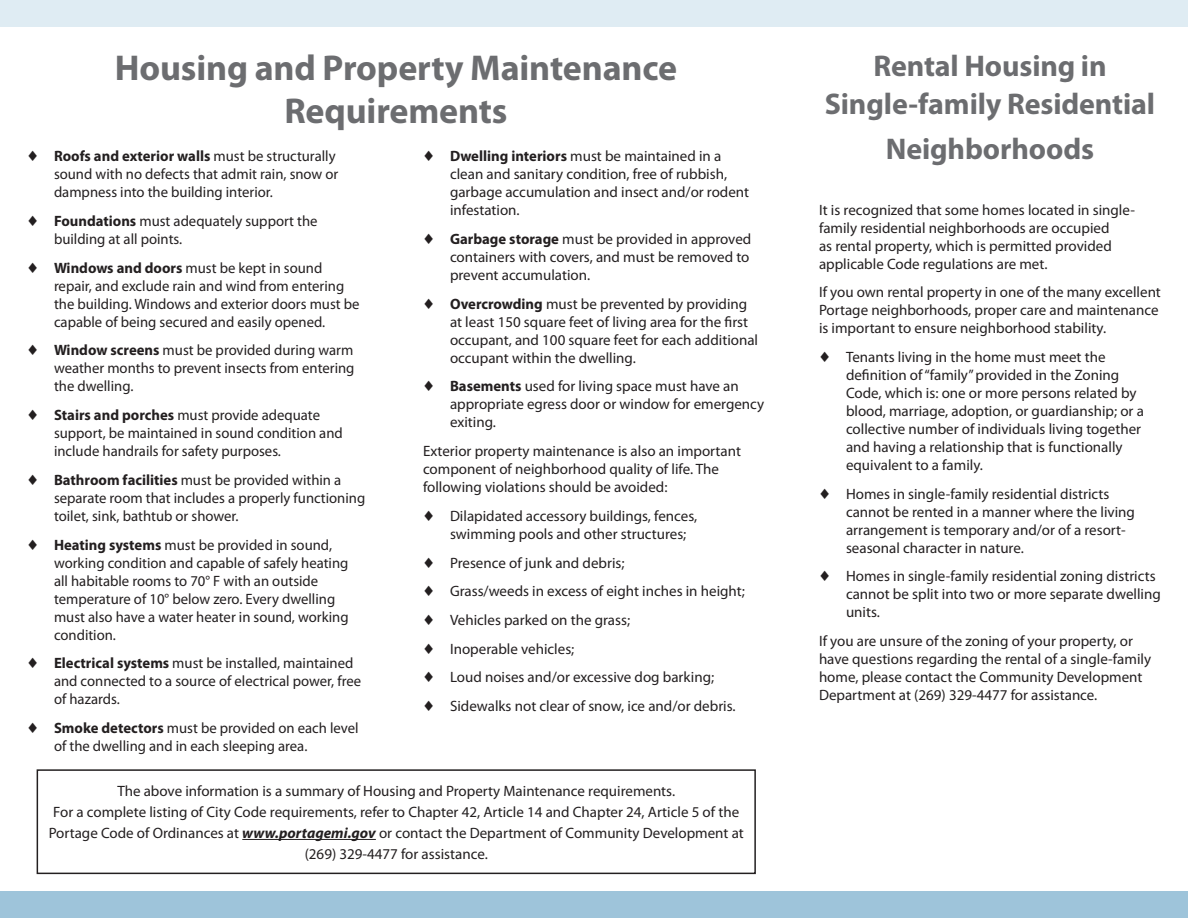
<style>
.page{position:relative;width:1188px;height:918px;background:#fff}
.page>*{position:absolute;margin:0;border:0;box-sizing:border-box;transform-origin:0 0}
.Headline{font:700 36px/43.2px "Myriad Pro";letter-spacing:-.005em;color:#6c6d70;text-align:center}
.Headline-2{font:700 30px/45px "Myriad Pro";letter-spacing:-.005em;color:#6c6d70;text-align:center}
.Body_Text{font:15px/18px "Myriad Pro";color:#231f20}
.s1{font-weight:700}
.s2{font-weight:700;font-style:italic}
</style>
<div class="page">
<div style="left:0;top:892px;width:1188px;height:26px;background:#9ec4da"></div>
<div style="left:0;top:0;width:1188px;height:26px;background:#dfecf3"></div>
<hr style="left:242px;top:839px;width:134px;height:1px;background:#231f20">
<div style="left:37px;top:769px;width:719px;height:105px;border:2px solid #231f20"></div>
<p class="Headline" style="left:115px;top:45px;width:564px">Housing and Property Maintenance<br>Requirements</p>
<p class="Body_Text" style="left:54px;top:147px;width:286px;text-indent:-27px">♦ <span class="s1">Roofs and exterior walls</span> must be structurally sound with no defects that admit rain, snow or dampness into the building interior.</p>
<p class="Body_Text" style="left:54px;top:212px;width:265px;text-indent:-27px">♦ <span class="s1">Foundations</span> must adequately support the building at all points.</p>
<p class="Body_Text" style="left:54px;top:258px;width:307px;text-indent:-27px">♦ <span class="s1">Windows and doors</span> must be kept in sound repair, and exclude rain and wind from entering the building. Windows and exterior doors must be capable of being secured and easily opened.</p>
<p class="Body_Text" style="left:54px;top:341px;width:302px;text-align:justify;text-indent:-27px">♦ <span class="s1">Window screens</span> must be provided during warm weather months to prevent insects from entering the dwelling.</p>
<p class="Body_Text" style="left:54px;top:406px;width:290px;text-indent:-27px">♦ <span class="s1">Stairs and porches</span> must provide adequate support, be maintained in sound condition and include handrails for safety purposes.</p>
<p class="Body_Text" style="left:54px;top:471px;width:313px;text-indent:-27px">♦ <span class="s1">Bathroom facilities</span> must be provided within a separate room that includes a properly functioning toilet, sink, bathtub or shower.</p>
<p class="Body_Text" style="left:54px;top:535px;width:296px;text-indent:-27px">♦ <span class="s1">Heating systems</span> must be provided in sound, working condition and capable of safely heating all habitable rooms to 70° F with an outside temperature of 10° below zero. Every dwelling must also have a water heater in sound, working condition.</p>
<p class="Body_Text" style="left:54px;top:654px;width:309px;text-indent:-27px">♦ <span class="s1">Electrical systems</span> must be installed, maintained and connected to a source of electrical power, free of hazards.</p>
<p class="Body_Text" style="left:54px;top:719px;width:306px;text-indent:-27px">♦ <span class="s1">Smoke detectors</span> must be provided on each level of the dwelling and in each sleeping area.</p>
<p class="Body_Text" style="left:450px;top:147px;width:301px;text-indent:-27px">♦ <span class="s1">Dwelling interiors</span> must be maintained in a clean and sanitary condition, free of rubbish, garbage accumulation and insect and/or rodent infestation.</p>
<p class="Body_Text" style="left:450px;top:230px;width:303px;text-align:justify;text-indent:-27px">♦ <span class="s1">Garbage storage</span> must be provided in approved containers with covers, and must be removed to prevent accumulation.</p>
<p class="Body_Text" style="left:450px;top:294px;width:310px;text-indent:-27px">♦ <span class="s1">Overcrowding</span> must be prevented by providing at least 150 square feet of living area for the first occupant, and 100 square feet for each additional occupant within the dwelling.</p>
<p class="Body_Text" style="left:450px;top:377px;width:316px;text-indent:-27px">♦ <span class="s1">Basements</span> used for living space must have an appropriate egress door or window for emergency exiting.</p>
<p class="Body_Text" style="left:423px;top:442px;width:319px">Exterior property maintenance is also an important component of neighborhood quality of life. The following violations should be avoided:</p>
<p class="Body_Text" style="left:450px;top:507px;width:249px;text-indent:-27px">♦ Dilapidated accessory buildings, fences, swimming pools and other structures;</p>
<p class="Body_Text" style="left:423px;top:553px;width:203px">♦ Presence of junk and debris;</p>
<p class="Body_Text" style="left:423px;top:582px;width:323px">♦ Grass/weeds in excess of eight inches in height;</p>
<p class="Body_Text" style="left:423px;top:611px;width:209px">♦ Vehicles parked on the grass;</p>
<p class="Body_Text" style="left:423px;top:639px;width:153px">♦ Inoperable vehicles;</p>
<p class="Body_Text" style="left:423px;top:668px;width:293px">♦ Loud noises and/or excessive dog barking;</p>
<p class="Body_Text" style="left:423px;top:697px;width:314px">♦ Sidewalks not clear of snow, ice and/or debris.</p>
<p class="Body_Text" style="left:117px;top:781px;width:559px">The above information is a summary of Housing and Property Maintenance requirements.</p>
<p class="Body_Text" style="left:53px;top:802px;width:687px">For a complete listing of City Code requirements, refer to Chapter 42, Article 14 and Chapter 24, Article 5 of the</p>
<p class="Body_Text" style="left:49px;top:824px;width:697px">Portage Code of Ordinances at <span class="s2">www.portagemi.gov</span> or contact the Department of Community Development at</p>
<p class="Body_Text" style="left:305px;top:845px;width:185px">(269) 329-4477 for assistance.</p>
<p class="Headline-2" style="left:873px;top:42px;width:235px">Rental Housing in</p>
<p class="Headline-2" style="left:825px;top:81px;width:332px">Single-family Residential<br>Neighborhoods</p>
<p class="Body_Text" style="left:819px;top:200px;width:317px">It is recognized that some homes located in single&shy;family residential neighborhoods are occupied<br>as rental property, which is permitted provided applicable Code regulations are met.</p>
<p class="Body_Text" style="left:819px;top:283px;width:343px">If you own rental property in one of the many excellent<br>Portage neighborhoods, proper care and maintenance is important to ensure neighborhood stability.</p>
<p class="Body_Text" style="left:846px;top:348px;width:299px;text-indent:-27px">♦ Tenants living in the home must meet the definition of “family” provided in the Zoning Code, which is: one or more persons related by blood, marriage, adoption, or guardianship; or a collective number of individuals living together and having a relationship that is functionally equivalent to a family.</p>
<p class="Body_Text" style="left:846px;top:485px;width:290px;text-indent:-27px">♦ Homes in single-family residential districts cannot be rented in a manner where the living arrangement is temporary and/or of a resort&shy;seasonal character in nature.</p>
<p class="Body_Text" style="left:846px;top:567px;width:316px;text-indent:-27px">♦ Homes in single-family residential zoning districts cannot be split into two or more separate dwelling units.</p>
<p class="Body_Text" style="left:819px;top:632px;width:334px">If you are unsure of the zoning of your property, or have questions regarding the rental of a single-family home, please contact the Community Development Department at (269) 329-4477 for assistance.</p>
</div>
